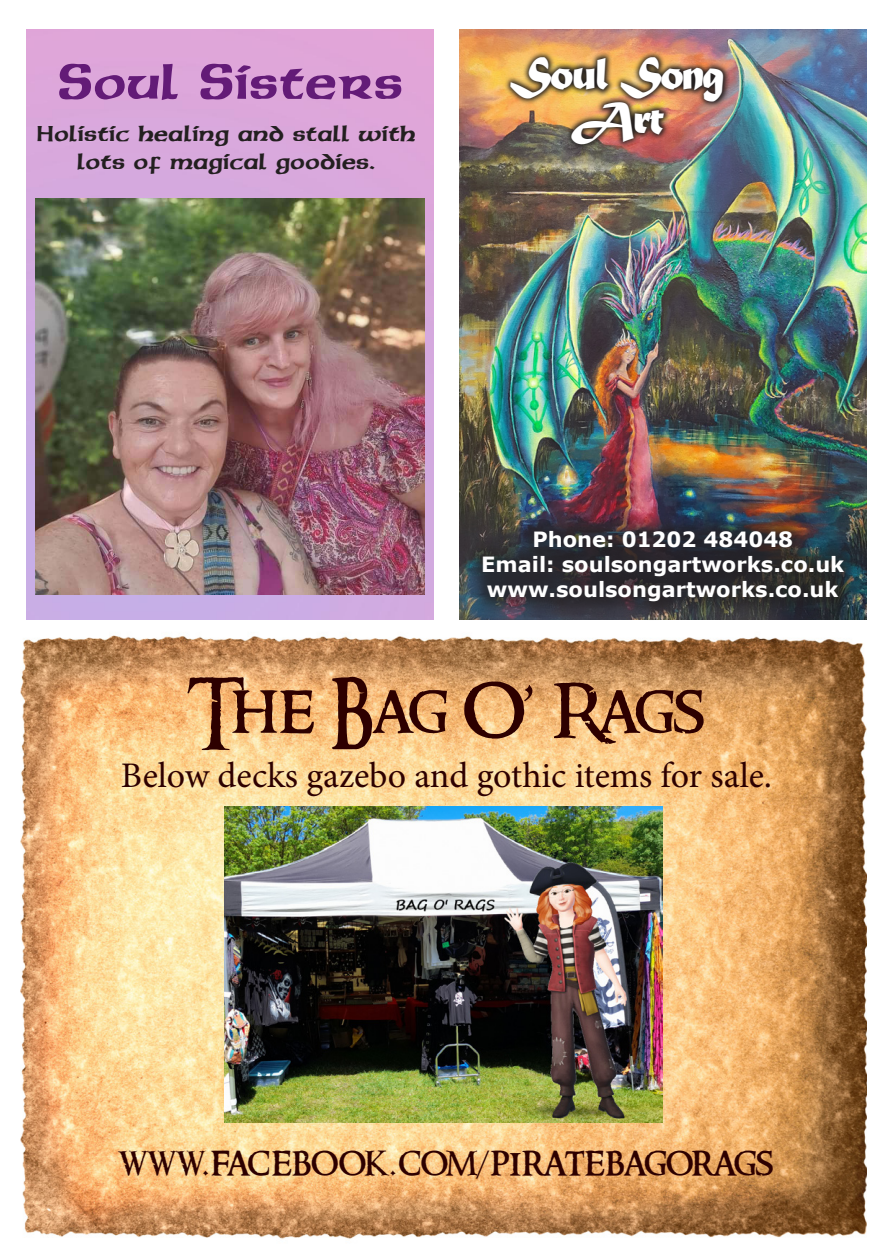
<style>
.page{position:relative;width:893px;height:1259px;background:#fff}
.page>*{position:absolute;margin:0;border:0;box-sizing:border-box;transform-origin:0 0}
.t1{font:500 69px "Ringbearer";letter-spacing:-.035em;color:#2d0000}
.t2{font:54px "Sherwood";color:#631b77}
.t3{font:48px "Matura MT Script Capitals";letter-spacing:-.05em;color:#fff}
.t4{font:500 39px "Ringbearer";letter-spacing:-.035em;color:#2d0000}
.t5{font:36px "Minion Pro";color:#2d0000}
.t6{font:24px/28.8px "Sherwood";color:#231f20;text-align:center}
.t7{font:700 21px "Verdana";color:#fff}
</style>
<div class="page">
<img style="left:27px;top:29px;width:407px;height:590px">
<img style="left:20px;top:635px;width:846px;height:604px">
<img style="left:224px;top:806px;width:439px;height:316px">
<img style="left:36px;top:198px;width:389px;height:396px">
<img style="left:459px;top:29px;width:407px;height:590px">
<div style="left:463px;top:511px;width:400px;height:110px;background:#231f20;opacity:.75"></div>
<img style="left:504px;top:52px;width:226px;height:98px">
<p class="t2" style="left:57px;top:52px;width:347px">Soul Sisters</p>
<p class="t6" style="left:37px;top:118px;width:380px">Holistic healing and stall with lots of magical goodies.</p>
<p class="t3" style="left:510px;top:44px;width:217px">Soul Song</p>
<p class="t3" style="left:571px;top:89px;width:95px">Art</p>
<p class="t7" style="left:532px;top:524px;width:262px">Phone: 01202 484048</p>
<p class="t7" style="left:481px;top:549px;width:365px">Email: soulsongartworks.co.uk</p>
<p class="t7" style="left:487px;top:575px;width:353px">www.soulsongartworks.co.uk</p>
<p class="t1" style="left:187px;top:661px;width:520px">The Bag O’ Rags</p>
<p class="t5" style="left:121px;top:751px;width:653px">Below decks gazebo and gothic items for sale.</p>
<p class="t4" style="left:119px;top:1135px;width:657px">www.facebook.com/piratebagorags</p>
</div>
